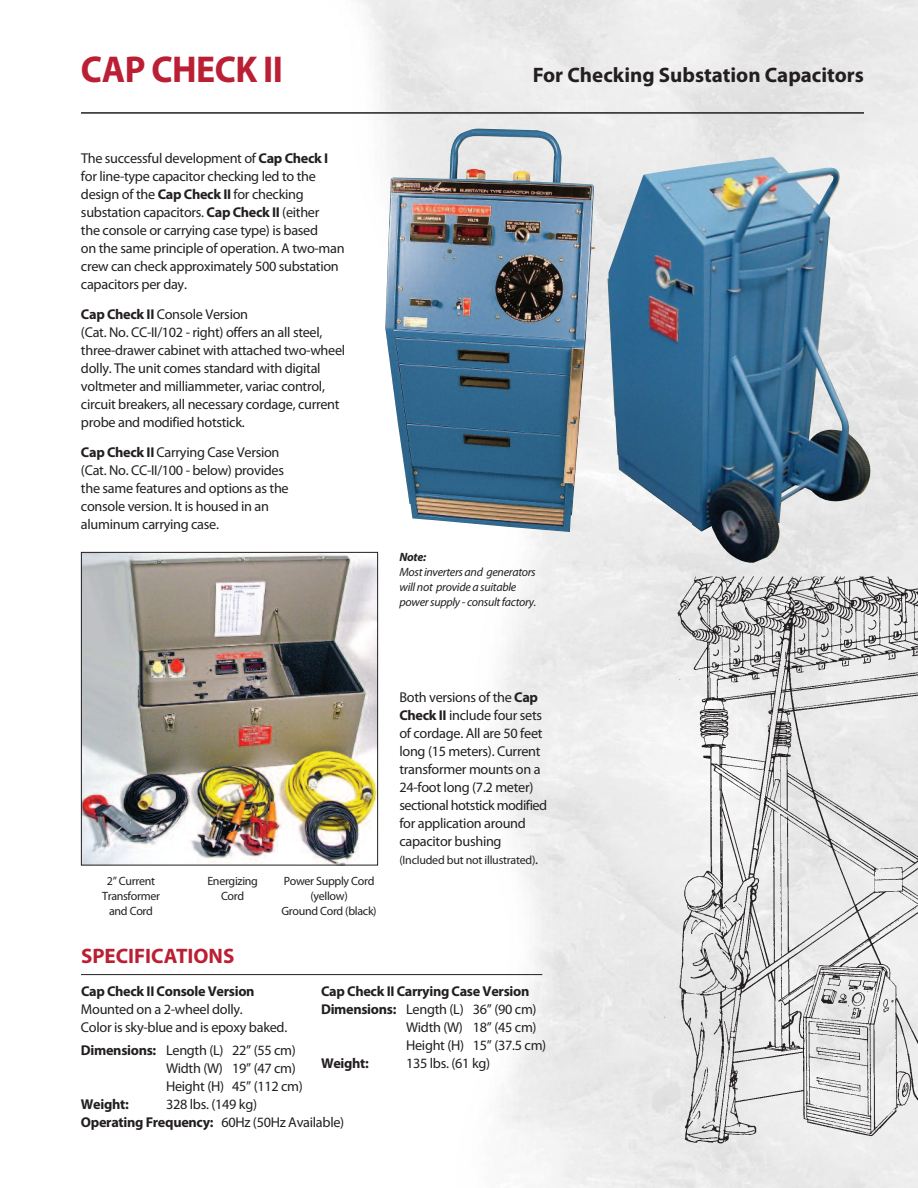
<style>
.page{position:relative;width:918px;height:1188px;background:#fff}
.page>*{position:absolute;margin:0;border:0;box-sizing:border-box;transform-origin:0 0}
.t1{font:700 37.5px "Myriad Pro";letter-spacing:-.015em;color:#ba1f33;scale:.95 1}
.t2{font:700 21px "Myriad Pro";color:#231f20}
.t3{font:700 21px "Myriad Pro";color:#ba1f33}
.t4{font:14.25px/18px "Myriad Pro";letter-spacing:-.02em;color:#231f20}
.t5{font:700 14.25px "Myriad Pro";letter-spacing:-.02em;color:#231f20}
.t6{font:12px/15px "Myriad Pro";letter-spacing:-.025em;color:#231f20;text-align:center}
.t7{font:italic 12px/15px "Myriad Pro";letter-spacing:-.025em;color:#231f20}
.t8{font:italic 700 12px "Myriad Pro";color:#231f20}
.s1{font-weight:700}
.s2{font-size:14.25px}
</style>
<div class="page">
<img style="left:129px;top:0;width:789px;height:1188px">
<img style="left:610px;top:561px;width:308px;height:600px">
<hr style="left:81px;top:112px;width:783px;height:2px;background:#231f20">
<hr style="left:81px;top:974px;width:461px;height:1px;background:#231f20">
<img style="left:608px;top:157px;width:263px;height:407px">
<img style="left:83px;top:554px;width:293px;height:309px">
<div style="left:81px;top:552px;width:297px;height:313px;border:1px solid #231f20"></div>
<img style="left:385px;top:128px;width:211px;height:404px">
<h1 class="t1" style="left:81px;top:55px;width:214px">CAP CHECK II</h1>
<h2 class="t2" style="left:533px;top:67px;width:333px">For Checking Substation Capacitors</h2>
<p class="t4" style="left:81px;top:150px;width:265px">The successful development of <span class="s1">Cap Check I </span>for line-type capacitor checking led to the design of the <span class="s1">Cap Check II</span> for checking substation capacitors. <span class="s1">Cap Check II</span> (either<br>the console or carrying case type) is based<br>on the same principle of operation. A two-man crew can check approximately 500 substation capacitors per day.</p>
<p class="t4" style="left:81px;top:306px;width:266px"><span class="s1">Cap Check II</span> Console Version<br>(Cat. No. CC-II/102 - right) offers an all steel, three-drawer cabinet with attached two-wheel dolly. The unit comes standard with digital voltmeter and milliammeter, variac control, circuit breakers, all necessary cordage, current probe and modified hotstick.</p>
<p class="t4" style="left:81px;top:444px;width:209px"><span class="s1">Cap Check II</span> Carrying Case Version (Cat. No. CC-II/100 - below) provides the same features and options as the console version. It is housed in an aluminum carrying case.</p>
<p class="t8" style="left:400px;top:552px;width:28px">Note:</p>
<p class="t7" style="left:400px;top:565px;width:138px">Most inverters and generators will not provide a suitable power supply - consult factory.</p>
<p class="t6" style="left:102px;top:874px;width:59px">2” Current<br>Transformer and Cord</p>
<p class="t6" style="left:207px;top:874px;width:52px">Energizing<br>Cord</p>
<p class="t6" style="left:281px;top:874px;width:97px">Power Supply Cord (yellow)<br>Ground Cord (black)</p>
<p class="t4" style="left:399px;top:689px;width:149px">Both versions of the <span class="s1">Cap<br>Check II</span> include four sets of cordage. All are 50 feet long (15 meters). Current transformer mounts on a<br>24-foot long (7.2 meter) sectional hotstick modified for application around capacitor bushing</p>
<p class="t6" style="left:399px;top:853px;width:140px">(Included but not illustrated)<span class="s2">.</span></p>
<h2 class="t3" style="left:81px;top:948px;width:155px">SPECIFICATIONS</h2>
<p class="t5" style="left:81px;top:986px;width:175px">Cap Check II Console Version</p>
<p class="t4" style="left:81px;top:1001px;width:208px">Mounted on a 2-wheel dolly.<br>Color is sky-blue and is epoxy baked.</p>
<p class="t4" style="left:166px;top:1042px;width:138px;text-indent:-85px"><span class="s1">Dimensions:</span> Length (L) 22” (55 cm)<br>Width (W) 19” (47 cm)<br>Height (H) 45” (112 cm)</p>
<p class="t5" style="left:81px;top:1098px;width:49px">Weight:</p>
<p class="t5" style="left:321px;top:986px;width:210px">Cap Check II Carrying Case Version</p>
<p class="t4" style="left:321px;top:1001px;width:217px"><span class="s1">Dimensions:</span> Length (L) 36” (90 cm)</p>
<p class="t4" style="left:406px;top:1019px;width:132px">Width (W) 18” (45 cm)</p>
<p class="t4" style="left:406px;top:1037px;width:142px">Height (H) 15” (37.5 cm)</p>
<p class="t5" style="left:321px;top:1058px;width:49px">Weight:</p>
<p class="t4" style="left:406px;top:1055px;width:86px">135 lbs. (61 kg)</p>
<p class="t4" style="left:81px;top:1096px;width:265px;text-align:center">328 lbs. (149 kg)<br><span class="s1">Operating Frequency:</span> 60Hz (50Hz Available)</p>
</div>
